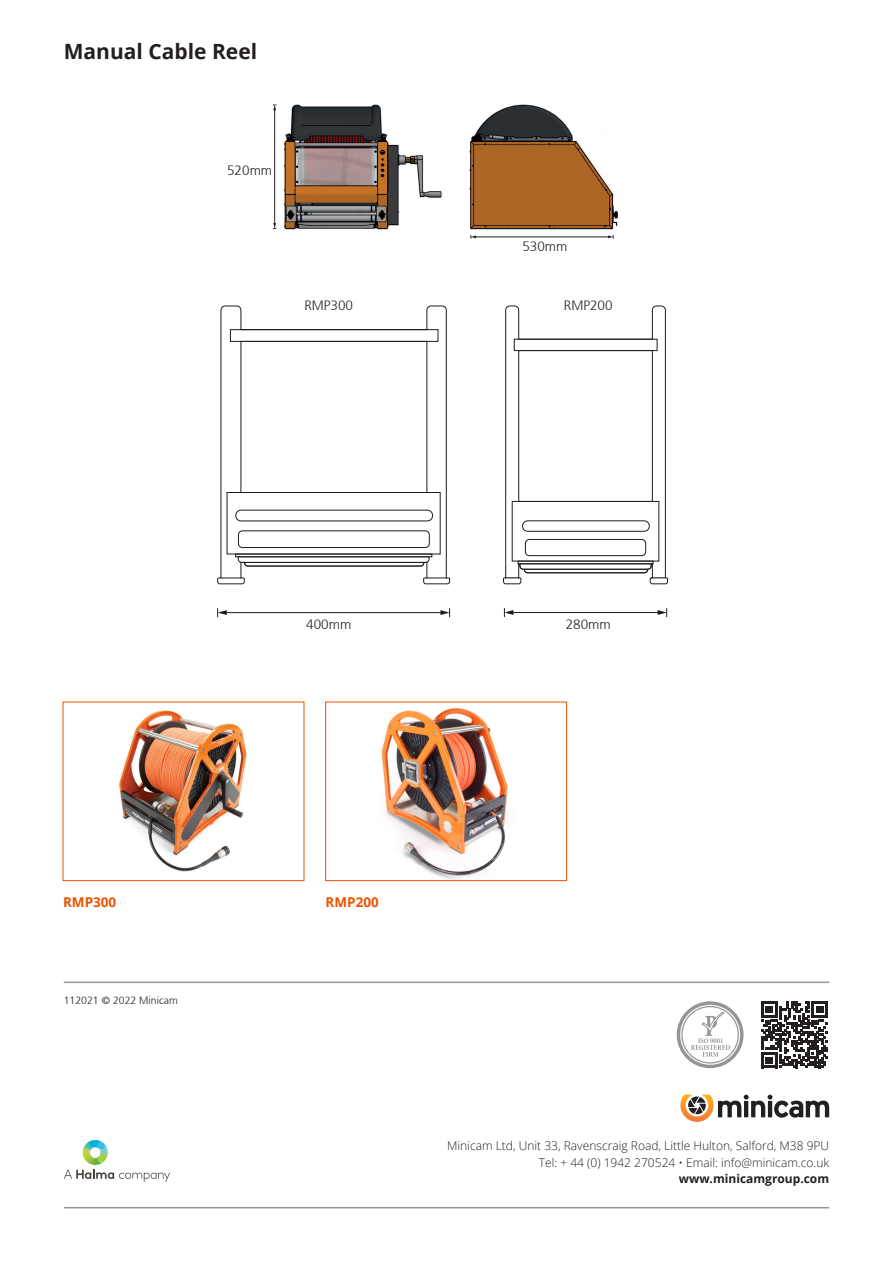
<style>
.page{position:relative;width:893px;height:1263px;background:#fff}
.page>*{position:absolute;margin:0;border:0;box-sizing:border-box;transform-origin:0 0}
.Image_Caption{font:700 21px "Open Sans";color:#231f20}
.Image_Caption-2{font:300 13.5px "Frutiger 45";color:#231f20}
.Image_Caption-3{font:700 13.5px "Open Sans";color:#ed5200}
.Company_Info{font:300 12px "Open Sans";color:#231f20}
.Company_Info-2{font:700 12px "Open Sans";color:#231f20}
.Image_Caption-4{font:300 10.5px "Frutiger 45";color:#231f20}
</style>
<div class="page">
<hr style="left:64px;top:1207px;width:765px;height:1px;background:#939598">
<hr style="left:64px;top:981px;width:765px;height:2px;background:#939598">
<svg style="left:64px;top:1140px;width:106px;height:42px"></svg>
<svg style="left:680px;top:1094px;width:149px;height:28px"></svg>
<svg style="left:678px;top:1003px;width:64px;height:63px"></svg>
<div style="left:677px;top:1001px;width:66px;height:67px;border:3px solid #939598;border-radius:50%"></div>
<div style="left:682px;top:1006px;width:56px;height:57px;background:#fff;border-radius:50%"></div>
<div style="left:681px;top:1006px;width:58px;height:57px;border:1px solid #939598;border-radius:50%"></div>
<svg style="left:691px;top:1010px;width:39px;height:47px"></svg>
<svg style="left:761px;top:1001px;width:67px;height:67px"></svg>
<img style="left:381px;top:708px;width:127px;height:171px">
<div style="left:325px;top:702px;width:242px;height:179px;border:1px solid #ed5200"></div>
<img style="left:119px;top:710px;width:128px;height:162px">
<img style="left:273px;top:104px;width:346px;height:135px">
<hr style="left:475px;top:237px;width:134px;height:1px;background:#231f20">
<svg style="left:608px;top:235px;width:6px;height:4px"></svg>
<svg style="left:471px;top:235px;width:5px;height:4px"></svg>
<hr style="left:274px;top:109px;width:1px;height:115px;background:#231f20">
<svg style="left:273px;top:223px;width:3px;height:6px"></svg>
<svg style="left:273px;top:105px;width:3px;height:5px"></svg>
<svg style="left:503px;top:305px;width:165px;height:280px"></svg>
<svg style="left:217px;top:305px;width:233px;height:280px"></svg>
<div style="left:227px;top:492px;width:214px;height:62px;border:1px solid #1d1d1b"></div>
<div style="left:235px;top:510px;width:198px;height:11px;border:1px solid #1d1d1b;border-radius:5px"></div>
<div style="left:238px;top:530px;width:192px;height:18px;border:1px solid #1d1d1b;border-radius:4px"></div>
<div style="left:235px;top:554px;width:197px;height:3px;border:1px solid #1d1d1b"></div>
<svg style="left:237px;top:556px;width:193px;height:11px"></svg>
<div style="left:230px;top:329px;width:208px;height:13px;border:1px solid #1d1d1b"></div>
<svg style="left:221px;top:577px;width:20px;height:1px"></svg>
<svg style="left:427px;top:577px;width:19px;height:1px"></svg>
<hr style="left:225px;top:612px;width:217px;height:1px;background:#1d1d1b">
<svg style="left:217px;top:608px;width:10px;height:9px"></svg>
<svg style="left:440px;top:608px;width:10px;height:9px"></svg>
<hr style="left:512px;top:612px;width:147px;height:1px;background:#1d1d1b">
<svg style="left:504px;top:608px;width:9px;height:9px"></svg>
<svg style="left:658px;top:608px;width:9px;height:9px"></svg>
<svg style="left:505px;top:563px;width:160px;height:15px"></svg>
<p class="Image_Caption" style="left:64px;top:36px;width:195px">Manual Cable Reel</p>
<p class="Image_Caption-2" style="left:227px;top:163px;width:47px">520mm</p>
<p class="Image_Caption-2" style="left:304px;top:298px;width:50px">RMP300</p>
<p class="Image_Caption-2" style="left:522px;top:239px;width:47px">530mm</p>
<p class="Image_Caption-2" style="left:564px;top:298px;width:50px">RMP200</p>
<p class="Image_Caption-2" style="left:306px;top:617px;width:47px">400mm</p>
<p class="Image_Caption-2" style="left:566px;top:617px;width:47px">280mm</p>
<p class="Image_Caption-3" style="left:63px;top:892px;width:55px">RMP300</p>
<p class="Image_Caption-3" style="left:326px;top:893px;width:55px">RMP200</p>
<p class="Image_Caption-4" style="left:64px;top:994px;width:116px">112021 © 2022 Minicam</p>
<p class="Company_Info" style="left:447px;top:1138px;width:384px">Minicam Ltd, Unit 33, Ravenscraig Road, Little Hulton, Salford, M38 9PU</p>
<p class="Company_Info" style="left:539px;top:1154px;width:292px">Tel: + 44 (0) 1942 270524 • Email: info@minicam.co.uk</p>
<p class="Company_Info-2" style="left:679px;top:1170px;width:152px">www.minicamgroup.com</p>
</div>
